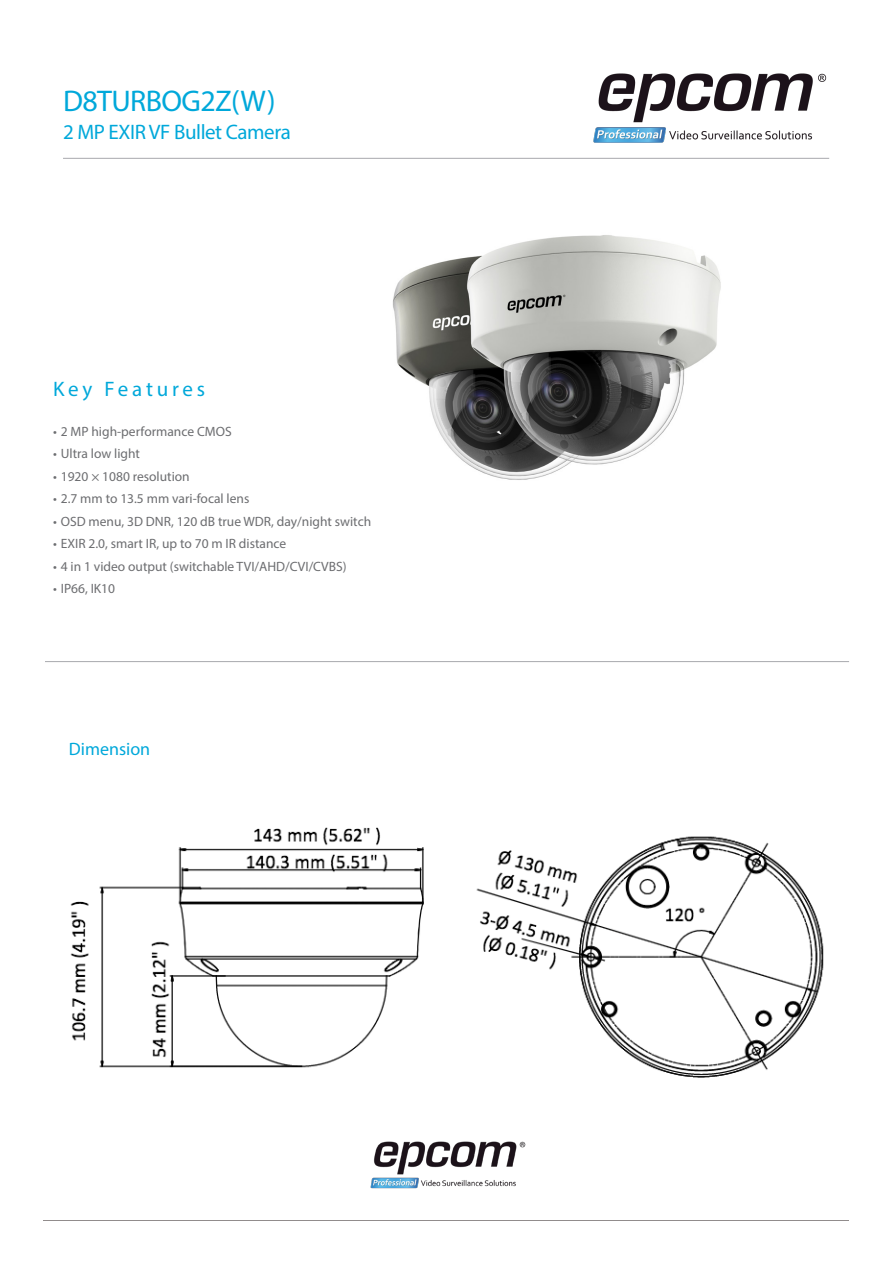
<style>
.page{position:relative;width:893px;height:1263px;background:#fff}
.page>*{position:absolute;margin:0;border:0;box-sizing:border-box;transform-origin:0 0}
.t1{font:30px "Myriad Pro";letter-spacing:-.02em;color:#00a8da}
.t2{font:21px "Myriad Pro";letter-spacing:-.02em;color:#00a8da}
.t3{font:21px "Myriad Pro";letter-spacing:.18em;color:#00a8da}
.t4{font:18px "Myriad Pro";color:#00a8da}
.t5{font:13.5px "Myriad Pro";color:#6c6d70}
</style>
<div class="page">
<hr style="left:63px;top:158px;width:766px;height:1px;background:#a8a9ad">
<hr style="left:45px;top:661px;width:804px;height:1px;background:#a8a9ad">
<img style="left:591px;top:73px;width:238px;height:86px">
<img style="left:370px;top:1141px;width:156px;height:48px">
<hr style="left:43px;top:1220px;width:806px;height:1px;background:#918c8c">
<img style="left:393px;top:235px;width:328px;height:245px">
<img style="left:70px;top:827px;width:754px;height:251px">
<h1 class="t1" style="left:63px;top:83px;width:214px">D8TURBOG2Z(W)</h1>
<h2 class="t2" style="left:63px;top:119px;width:229px">2 MP EXIR VF Bullet Camera</h2>
<h2 class="t3" style="left:53px;top:376px;width:153px">Key Features</h2>
<p class="t5" style="left:53px;top:423px;width:180px">• 2 MP high-performance CMOS</p>
<p class="t5" style="left:53px;top:446px;width:88px">• Ultra low light</p>
<p class="t5" style="left:53px;top:468px;width:138px">• 1920 × 1080 resolution</p>
<p class="t5" style="left:53px;top:491px;width:198px">• 2.7 mm to 13.5 mm vari-focal lens</p>
<p class="t5" style="left:53px;top:513px;width:319px">• OSD menu, 3D DNR, 120 dB true WDR, day/night switch</p>
<p class="t5" style="left:53px;top:536px;width:234px">• EXIR 2.0, smart IR, up to 70 m IR distance</p>
<p class="t5" style="left:53px;top:558px;width:295px">• 4 in 1 video output (switchable TVI/AHD/CVI/CVBS)</p>
<p class="t5" style="left:53px;top:581px;width:63px">• IP66, IK10</p>
<h3 class="t4" style="left:69px;top:738px;width:83px">Dimension</h3>
</div>
